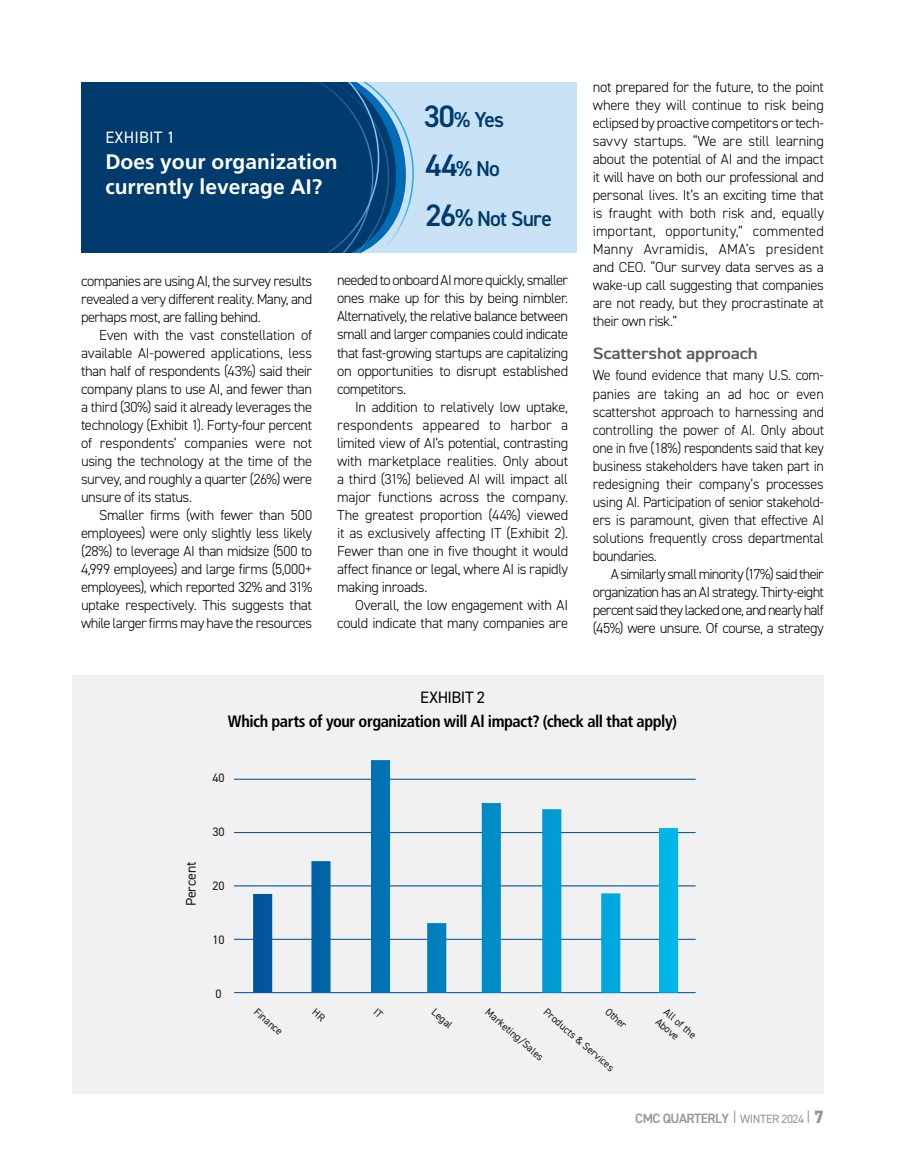
<style>
.page{position:relative;width:905px;height:1175px;background:#fff}
.page>*{position:absolute;margin:0;border:0;box-sizing:border-box;transform-origin:0 0}
.t1{font:600 21.6px "DIN2014";letter-spacing:-.04em;color:#003b6e}
.t2{font:700 21px/25.5px "Frutiger LT Std";color:#fff}
.t3{font:700 condensed 16.5px "Frutiger LT Std";letter-spacing:-.025em;color:#000}
.t4{font:600 16.5px "DIN2014";letter-spacing:-.015em;color:#58595b;scale:1.15 1}
.t5{font:16.5px "DIN2014";letter-spacing:.01em;color:#fff}
.t6{font:16.5px "DIN2014";letter-spacing:-.025em;color:#000}
.t7{font:300 14.55px/18px "DIN2014";letter-spacing:-.03em;color:#000;text-align:justify}
.t8{font:14.1px "DIN2014";color:#1f191a}
.t9{font:600 13.5px "DIN2014";letter-spacing:-.04em;color:#939598}
.t10{font:12.3px "DIN2014";color:#1f191a}
.t11{font:10.5px/12.6px "DIN2014";color:#1f191a}
.s1{font-size:31.05px}
.s2{font-size:24.3px}
.s3{font-weight:300;font-size:18px}
.s4{font-weight:400;font-size:12px}
.s5{font-weight:800;font-size:18px}
</style>
<div class="page">
<div style="left:73px;top:675px;width:751px;height:419px;background:#f1f1f2"></div>
<hr style="left:234px;top:939px;width:461px;height:1px;background:#005398">
<hr style="left:234px;top:885px;width:461px;height:1px;background:#005398">
<hr style="left:234px;top:832px;width:461px;height:1px;background:#005398">
<hr style="left:234px;top:779px;width:461px;height:1px;background:#005398">
<hr style="left:234px;top:992px;width:461px;height:1px;background:#005398">
<svg style="left:253px;top:760px;width:425px;height:232px"></svg>
<div style="left:91px;top:82px;width:486px;height:171px;background:#cae2f6"></div>
<div style="left:81px;top:82px;width:235px;height:171px;background:#003b6e"></div>
<svg style="left:316px;top:82px;width:98px;height:171px"></svg>
<p class="t5" style="left:105px;top:127px;width:71px">EXHIBIT 1</p>
<h2 class="t2" style="left:105px;top:149px;width:234px">Does your organization currently leverage AI?</h2>
<h1 class="t1" style="left:424px;top:105px;width:82px"><span class="s1">30</span>% Yes</h1>
<h1 class="t1" style="left:425px;top:154px;width:76px"><span class="s1">44</span>% No</h1>
<h1 class="t1" style="left:425px;top:204px;width:128px"><span class="s1">26</span><span class="s2">%</span> Not Sure</h1>
<p class="t7" style="left:81px;top:271px;width:233px">companies are using AI, the survey results revealed a very different reality. Many, and perhaps most, are falling behind.</p>
<p class="t7" style="left:81px;top:325px;width:233px;text-indent:18px">Even with the vast constellation of available AI-powered applications, less than half of respondents (43%) said their company plans to use AI, and fewer than a third (30%) said it already leverages the technology (Exhibit 1). Forty-four percent of respondents’ companies were not using the technology at the time of the survey, and roughly a quarter (26%) were unsure of its status.</p>
<p class="t7" style="left:81px;top:505px;width:233px;text-indent:18px">Smaller firms (with fewer than 500 employees) were only slightly less likely (28%) to leverage AI than midsize (500 to 4,999 employees) and large firms (5,000+ employees), which reported 32% and 31% uptake respectively. This suggests that while larger firms may have the resources</p>
<p class="t7" style="left:337px;top:271px;width:233px">needed to onboard AI more quickly, smaller ones make up for this by being nimbler.<br>Alternatively, the relative balance between small and larger companies could indicate that fast-growing startups are capitalizing on opportunities to disrupt established competitors.</p>
<p class="t7" style="left:337px;top:397px;width:233px;text-indent:18px">In addition to relatively low uptake, respondents appeared to harbor a limited view of AI’s potential, contrasting with marketplace realities. Only about a third (31%) believed AI will impact all major functions across the company.<br>The greatest proportion (44%) viewed it as exclusively affecting IT (Exhibit 2).<br>Fewer than one in five thought it would affect finance or legal, where AI is rapidly making inroads.</p>
<p class="t7" style="left:337px;top:595px;width:233px;text-align:right">Overall, the low engagement with AI could indicate that many companies are</p>
<p class="t7" style="left:593px;top:78px;width:233px">not prepared for the future, to the point where they will continue to risk being eclipsed by proactive competitors or tech&shy;savvy startups. “We are still learning about the potential of AI and the impact it will have on both our professional and personal lives. It’s an exciting time that is fraught with both risk and, equally important, opportunity,” commented Manny Avramidis, AMA’s president and CEO. “Our survey data serves as a wake-up call suggesting that companies are not ready, but they procrastinate at their own risk.”</p>
<p class="t4" style="left:592px;top:343px;width:145px">Scattershot approach</p>
<p class="t7" style="left:592px;top:366px;width:233px">We found evidence that many U.S. com&shy;panies are taking an ad hoc or even scattershot approach to harnessing and controlling the power of AI. Only about one in five (18%) respondents said that key business stakeholders have taken part in redesigning their company’s processes using AI. Participation of senior stakehold&shy;ers is paramount, given that effective AI solutions frequently cross departmental boundaries.</p>
<p class="t7" style="left:593px;top:564px;width:233px;text-indent:18px">A similarly small minority (17%) said their organization has an AI strategy. Thirty-eight percent said they lacked one, and nearly half (45%) were unsure. Of course, a strategy</p>
<p class="t6" style="left:420px;top:686px;width:66px">EXHIBIT 2</p>
<p class="t3" style="left:228px;top:711px;width:450px">Which parts of your organization will Al impact? (check all that apply)</p>
<p class="t10" style="left:212px;top:770px;width:14px">40</p>
<p class="t8" style="left:182px;top:906px;width:47px;rotate:-90deg">Percent</p>
<p class="t10" style="left:212px;top:824px;width:14px">30</p>
<p class="t10" style="left:212px;top:877px;width:14px">20</p>
<p class="t10" style="left:212px;top:931px;width:14px">10</p>
<p class="t10" style="left:215px;top:985px;width:8px">0</p>
<p class="t11" style="left:611px;top:1005px;width:26px;rotate:41deg">Other</p>
<p class="t11" style="left:437px;top:1005px;width:25px;rotate:41deg">Legal</p>
<p class="t11" style="left:260px;top:1005px;width:36px;rotate:41deg">Finance</p>
<p class="t11" style="left:491px;top:1005px;width:75px;rotate:41deg">Marketing/Sales</p>
<p class="t11" style="left:549px;top:1005px;width:91px;rotate:41deg">Products &amp; Services</p>
<p class="t11" style="left:669px;top:1005px;width:41px;rotate:41deg">All of the<br>Above</p>
<p class="t9" style="left:635px;top:1109px;width:190px">CMC QUARTERLY <span class="s3">I</span> <span class="s4">WINTER 2024</span> <span class="s3">I</span> <span class="s5">7</span></p>
</div>
